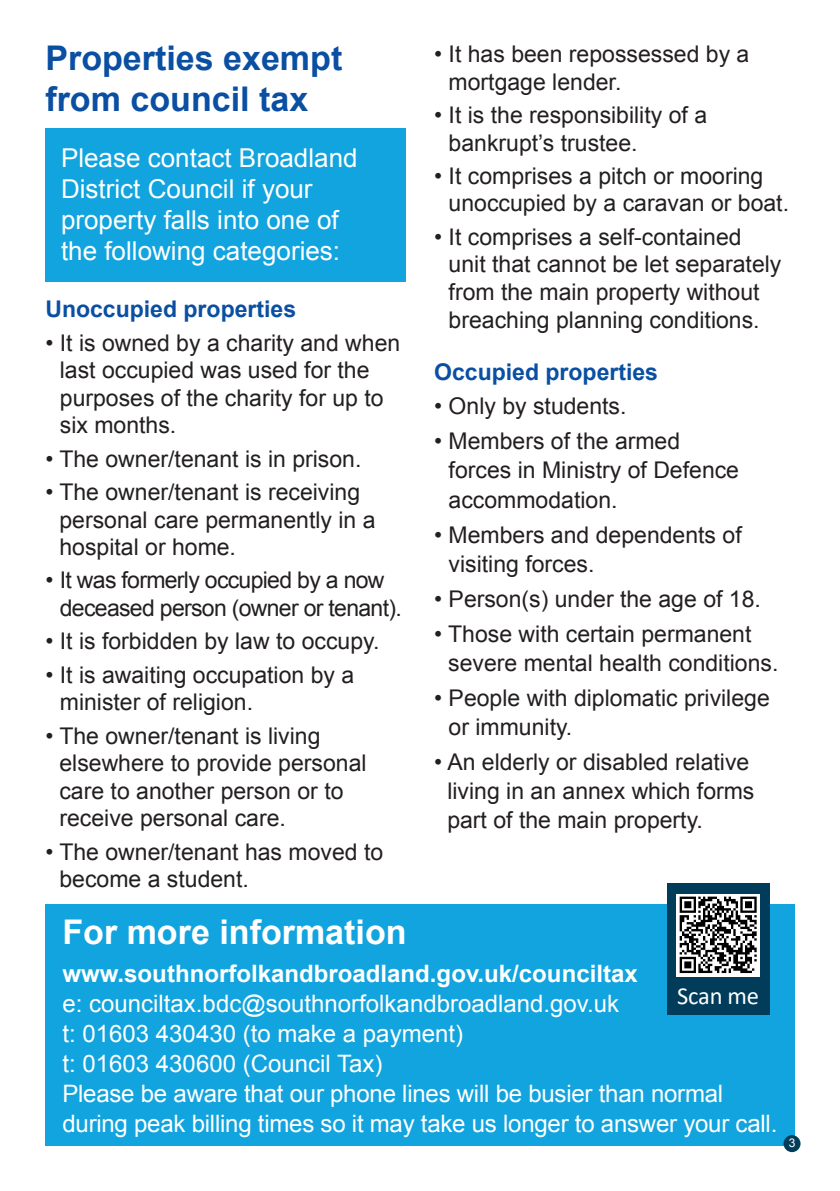
<style>
.page{position:relative;width:840px;height:1191px;background:#fff}
.page>*{position:absolute;margin:0;border:0;box-sizing:border-box;transform-origin:0 0}
.t1{font:700 34px/40.8px "Arial";color:#0a4fa2}
.t2{font:700 34px "Arial";color:#fff}
.t3{font:26px/31.2px "Arial";color:#fff}
.t4{font:24.4px "Calibri";letter-spacing:-.01em;color:#fff}
.t5{font:24px/30px "Arial";letter-spacing:-.01em;color:#fff}
.t6{font:700 24px "Arial";color:#fff}
.t7{font:23px/27.6px "Arial";color:#231f20}
.t8{font:23px/27.6px "Arial";letter-spacing:-.03em;color:#231f20}
.t9{font:700 23px "Arial";color:#0a4fa2}
.t10{font:12px "Arial";color:#fff}
</style>
<div class="page">
<div style="left:45px;top:128px;width:360px;height:154px;background:#12a4de"></div>
<div style="left:45px;top:904px;width:749px;height:241px;background:#12a4de"></div>
<div style="left:783px;top:1135px;width:17px;height:17px;background:#013d5a;border-radius:50%"></div>
<div style="left:666px;top:883px;width:103px;height:131px;background:#013d5a"></div>
<img style="left:676px;top:894px;width:83px;height:82px">
<h1 class="t1" style="left:45px;top:39px;width:298px">Properties exempt from council tax</h1>
<p class="t7" style="left:448px;top:40px;width:302px;text-indent:-14px">• It has been repossessed by a mortgage lender.</p>
<p class="t7" style="left:448px;top:101px;width:260px;text-indent:-14px">• It is the responsibility of a bankrupt’s trustee.</p>
<p class="t7" style="left:448px;top:162px;width:342px;text-indent:-14px">• It comprises a pitch or mooring unoccupied by a caravan or boat.</p>
<p class="t7" style="left:448px;top:223px;width:334px;text-indent:-14px">• It comprises a self-contained unit that cannot be let separately from the main property without breaching planning conditions.</p>
<p class="t9" style="left:434px;top:356px;width:225px">Occupied properties</p>
<p class="t7" style="left:434px;top:393px;width:194px">• Only by students.</p>
<p class="t7" style="left:448px;top:427px;width:292px;line-height:29.2px;text-indent:-14px">• Members of the armed forces in Ministry of Defence accommodation.</p>
<p class="t7" style="left:448px;top:520px;width:294px;line-height:29.2px;text-indent:-14px">• Members and dependents of visiting forces.</p>
<p class="t7" style="left:434px;top:585px;width:328px">• Person(s) under the age of 18.</p>
<p class="t7" style="left:448px;top:619px;width:331px;line-height:29.2px;text-indent:-14px">• Those with certain permanent severe mental health conditions.</p>
<p class="t7" style="left:448px;top:683px;width:322px;line-height:29.2px;text-indent:-14px">• People with diplomatic privilege or immunity.</p>
<p class="t7" style="left:447px;top:747px;width:308px;line-height:29.2px;text-indent:-13px">• An elderly or disabled relative living in an annex which forms part of the main property.</p>
<p class="t3" style="left:61px;top:142px;width:298px">Please contact Broadland<br>District Council if your property falls into one of the following categories:</p>
<p class="t9" style="left:45px;top:294px;width:252px">Unoccupied properties</p>
<p class="t7" style="left:60px;top:329px;width:342px;text-indent:-14px">• It is owned by a charity and when last occupied was used for the purposes of the charity for up to six months.</p>
<p class="t7" style="left:45px;top:445px;width:317px">• The owner/tenant is in prison.</p>
<p class="t7" style="left:59px;top:478px;width:317px;text-indent:-14px">• The owner/tenant is receiving personal care permanently in a hospital or home.</p>
<p class="t8" style="left:60px;top:567px;width:343px;text-indent:-14px">• It was formerly occupied by a now deceased person (owner or tenant).</p>
<p class="t7" style="left:45px;top:627px;width:335px">• It is forbidden by law to occupy.</p>
<p class="t7" style="left:60px;top:661px;width:296px;text-indent:-14px">• It is awaiting occupation by a minister of religion.</p>
<p class="t7" style="left:59px;top:722px;width:308px;text-indent:-14px">• The owner/tenant is living elsewhere to provide personal care to another person or to receive personal care.</p>
<p class="t7" style="left:59px;top:838px;width:325px;text-indent:-14px">• The owner/tenant has moved to become a student.</p>
<h1 class="t2" style="left:62px;top:909px;width:345px">For more information</h1>
<p class="t6" style="left:62px;top:957px;width:576px">www.southnorfolkandbroadland.gov.uk/counciltax</p>
<p class="t5" style="left:62px;top:988px;width:716px">e: counciltax.bdc@southnorfolkandbroadland.gov.uk<br>t: 01603 430430 (to make a payment)<br>t: 01603 430600 (Council Tax)<br>Please be aware that our phone lines will be busier than normal during peak billing times so it may take us longer to answer your call.</p>
<p class="t4" style="left:677px;top:978px;width:83px">Scan me</p>
<p class="t10" style="left:788px;top:1135px;width:8px">3</p>
</div>
